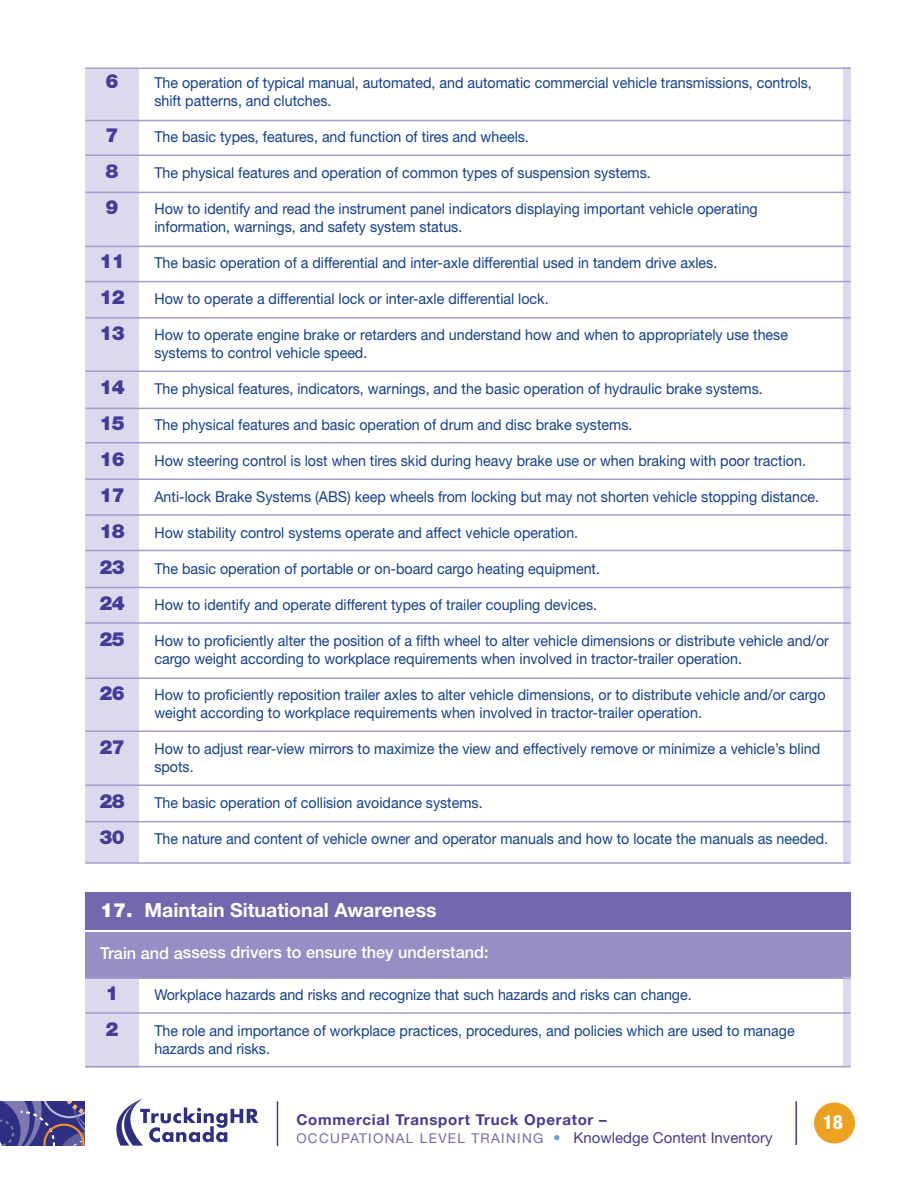
<style>
.page{position:relative;width:918px;height:1188px;background:#fff}
.page>*{position:absolute;margin:0;border:0;box-sizing:border-box;transform-origin:0 0}
.t1{font:900 19.5px/36px "Helvetica Neue LT Std";letter-spacing:-.05em;color:#433b98;text-align:justify}
.t2{font:700 19.5px "Helvetica Neue LT Std";color:#fff}
.t3{font:800 condensed 19.5px "Helvetica Neue LT Std";color:#fff}
.t4{font:500 16.5px "Helvetica Neue LT Std";color:#fff}
.t5{font:15px/18px "Helvetica Neue LT Std";color:#133f90;scale:.95 1}
.t6{font:700 15px "Helvetica Neue LT Std";letter-spacing:.05em;color:#433b98}
.t7{font:13.5px "Helvetica Neue LT Std";letter-spacing:.1em;color:#736ab0}
.s1{font-weight:900}
.s2{font-size:15px;color:#71a0d5}
.s3{font-size:15px;color:#433b98}
</style>
<div class="page">
<svg style="left:116px;top:1099px;width:142px;height:47px"></svg>
<hr style="left:277px;top:1101px;width:1px;height:45px;background:#433b98">
<hr style="left:795px;top:1101px;width:2px;height:44px;background:#433b98">
<div style="left:814px;top:1103px;width:41px;height:40px;background:#eca220;border-radius:50%"></div>
<svg style="left:0;top:1102px;width:84px;height:43px;background:#524c8e"></svg>
<div style="left:85px;top:68px;width:54px;height:795px;background:#dcd9ec"></div>
<div style="left:843px;top:68px;width:7px;height:795px;background:#dcd9ec"></div>
<hr style="left:85px;top:120px;width:765px;height:1px;background:#a49ccc">
<hr style="left:85px;top:68px;width:765px;height:1px;background:#a49ccc">
<hr style="left:85px;top:154px;width:765px;height:2px;background:#a49ccc">
<hr style="left:85px;top:192px;width:765px;height:1px;background:#a49ccc">
<hr style="left:85px;top:246px;width:765px;height:1px;background:#a49ccc">
<hr style="left:85px;top:281px;width:765px;height:1px;background:#a49ccc">
<hr style="left:85px;top:317px;width:765px;height:2px;background:#a49ccc">
<hr style="left:85px;top:370px;width:765px;height:2px;background:#a49ccc">
<hr style="left:85px;top:408px;width:765px;height:1px;background:#a49ccc">
<hr style="left:85px;top:442px;width:765px;height:1px;background:#a49ccc">
<hr style="left:85px;top:478px;width:765px;height:2px;background:#a49ccc">
<hr style="left:85px;top:514px;width:765px;height:2px;background:#a49ccc">
<hr style="left:85px;top:550px;width:765px;height:1px;background:#a49ccc">
<hr style="left:85px;top:587px;width:765px;height:1px;background:#a49ccc">
<hr style="left:85px;top:622px;width:765px;height:2px;background:#a49ccc">
<hr style="left:85px;top:677px;width:765px;height:2px;background:#a49ccc">
<hr style="left:85px;top:730px;width:765px;height:2px;background:#a49ccc">
<hr style="left:85px;top:784px;width:765px;height:2px;background:#a49ccc">
<hr style="left:85px;top:821px;width:765px;height:1px;background:#a49ccc">
<hr style="left:85px;top:862px;width:765px;height:2px;background:#a49ccc">
<div style="left:85px;top:932px;width:766px;height:46px;background:#968ec4"></div>
<div style="left:85px;top:892px;width:766px;height:37px;background:#7268af"></div>
<div style="left:85px;top:978px;width:54px;height:89px;background:#dcd9ec"></div>
<div style="left:843px;top:978px;width:8px;height:89px;background:#dcd9ec"></div>
<hr style="left:85px;top:1012px;width:765px;height:2px;background:#a49ccc">
<hr style="left:85px;top:977px;width:765px;height:2px;background:#a49ccc">
<hr style="left:85px;top:1066px;width:765px;height:1px;background:#a49ccc">
<h1 class="t1" style="left:106px;top:65px;width:15px">6</h1>
<h1 class="t1" style="left:106px;top:119px;width:15px">7<br>8<br>9</h1>
<h1 class="t1" style="left:100px;top:245px;width:27px">11<br>12<br>13</h1>
<h1 class="t1" style="left:100px;top:371px;width:27px">14<br>15<br>16<br>17<br>18<br>23<br>24<br>25</h1>
<h1 class="t1" style="left:100px;top:677px;width:27px">26</h1>
<h1 class="t1" style="left:100px;top:731px;width:27px">27</h1>
<h1 class="t1" style="left:100px;top:785px;width:27px">28<br>30</h1>
<p class="t5" style="left:154px;top:75px;width:694px">The operation of typical manual, automated, and automatic commercial vehicle transmissions, controls, shift patterns, and clutches.</p>
<p class="t5" style="left:154px;top:129px;width:396px">The basic types, features, and function of tires and wheels.</p>
<p class="t5" style="left:154px;top:165px;width:524px">The physical features and operation of common types of suspension systems.</p>
<p class="t5" style="left:154px;top:201px;width:637px">How to identify and read the instrument panel indicators displaying important vehicle operating information, warnings, and safety system status.</p>
<p class="t5" style="left:154px;top:255px;width:594px">The basic operation of a differential and inter-axle differential used in tandem drive axles.</p>
<p class="t5" style="left:154px;top:291px;width:417px">How to operate a differential lock or inter-axle differential lock.</p>
<p class="t5" style="left:154px;top:327px;width:669px">How to operate engine brake or retarders and understand how and when to appropriately use these systems to control vehicle speed.</p>
<p class="t5" style="left:154px;top:381px;width:642px">The physical features, indicators, warnings, and the basic operation of hydraulic brake systems.</p>
<p class="t5" style="left:154px;top:417px;width:505px">The physical features and basic operation of drum and disc brake systems.</p>
<p class="t5" style="left:154px;top:453px;width:687px">How steering control is lost when tires skid during heavy brake use or when braking with poor traction.</p>
<p class="t5" style="left:154px;top:489px;width:701px">anti-lock Brake Systems (aBS) keep wheels from locking but may not shorten vehicle stopping distance.</p>
<p class="t5" style="left:154px;top:525px;width:448px">How stability control systems operate and affect vehicle operation.</p>
<p class="t5" style="left:154px;top:561px;width:471px">The basic operation of portable or on-board cargo heating equipment.</p>
<p class="t5" style="left:154px;top:597px;width:468px">How to identify and operate different types of trailer coupling devices.</p>
<p class="t5" style="left:154px;top:633px;width:712px">How to proficiently alter the position of a fifth wheel to alter vehicle dimensions or distribute vehicle and/or cargo weight according to workplace requirements when involved in tractor-trailer operation.</p>
<p class="t5" style="left:154px;top:687px;width:708px">How to proficiently reposition trailer axles to alter vehicle dimensions, or to distribute vehicle and/or cargo weight according to workplace requirements when involved in tractor-trailer operation.</p>
<p class="t5" style="left:154px;top:741px;width:702px">How to adjust rear-view mirrors to maximize the view and effectively remove or minimize a vehicle’s blind spots.</p>
<p class="t5" style="left:154px;top:795px;width:347px">The basic operation of collision avoidance systems.</p>
<p class="t5" style="left:154px;top:831px;width:711px">The nature and content of vehicle owner and operator manuals and how to locate the manuals as needed.</p>
<h1 class="t2" style="left:100px;top:903px;width:338px"><span class="s1">17.</span> Maintain Situational Awareness</h1>
<p class="t4" style="left:100px;top:947px;width:390px">Train and assess drivers to ensure they understand:</p>
<h1 class="t1" style="left:106px;top:976px;width:15px">1<br>2</h1>
<p class="t5" style="left:154px;top:987px;width:567px">Workplace hazards and risks and recognize that such hazards and risks can change.</p>
<p class="t5" style="left:154px;top:1023px;width:676px">The role and importance of workplace practices, procedures, and policies which are used to manage hazards and risks.</p>
<p class="t6" style="left:296px;top:1114px;width:312px">Commercial Transport Truck Operator –</p>
<h1 class="t3" style="left:823px;top:1115px;width:22px">18</h1>
<p class="t7" style="left:296px;top:1133px;width:478px">OCCupaTiOnal level Training <span class="s2">•</span> <span class="s3">Knowledge Content inventory</span></p>
</div>
